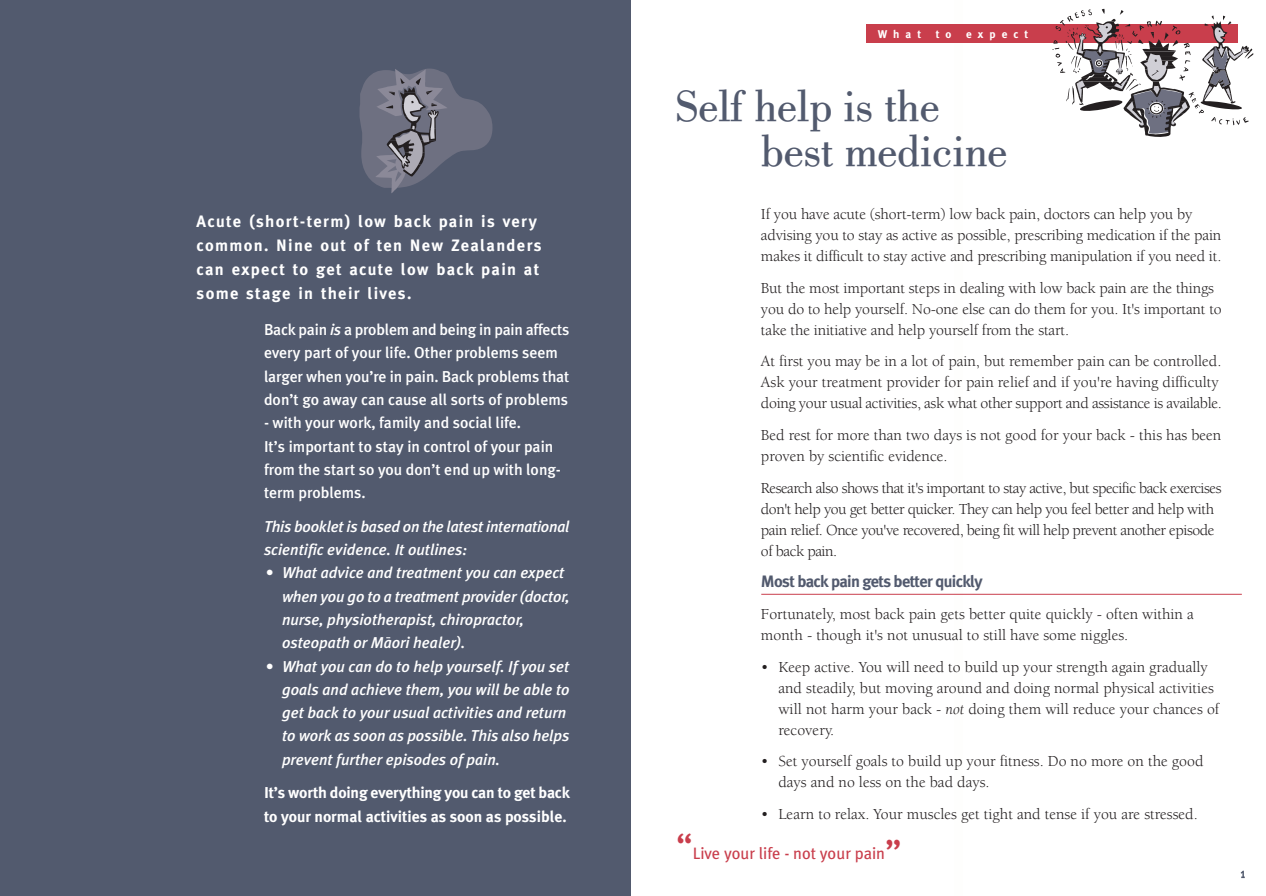
<style>
.page{position:relative;width:1266px;height:896px;background:#fff}
.page>*{position:absolute;margin:0;border:0;box-sizing:border-box;transform-origin:0 0}
.t1{font:45px/45px "Acc Bodoni";color:#525a6e}
.t2{font:700 16.5px/23.9px "Meta Plus";letter-spacing:.08em;color:#fff}
.t3{font:700 16.5px "Meta Plus";letter-spacing:-.04em;color:#525a6e}
.t4{font:16.5px "Meta Plus";color:#c93e4c}
.t5{font:15.75px/21px "Berkeley";letter-spacing:-.01em;color:#231f20}
.t6{font:italic 500 15.75px/23.2px "Meta Plus";color:#fff}
.t7{font:500 15.75px/23.2px "Meta Plus";color:#fff}
.t8{font:15.75px/21px "Berkeley";letter-spacing:-.03em;color:#231f20}
.t9{font:700 15.75px/23.2px "Meta Plus";color:#fff}
.t10{font:700 11.25px "Meta Plus";letter-spacing:.535em;color:#fff}
.s1{font-style:italic}
.s2{font-size:36px}
</style>
<div class="page">
<div style="left:0;top:0;width:631px;height:896px;background:#525a6e"></div>
<hr style="left:761px;top:594px;width:481px;height:1px;background:#c93e4c">
<div style="left:866px;top:25px;width:372px;height:18px;background:#c93e4c"></div>
<svg style="left:360px;top:69px;width:132px;height:124px"></svg>
<svg style="left:1241px;top:870px;width:4px;height:8px"></svg>
<svg style="left:1053px;top:9px;width:201px;height:128px"></svg>
<p class="t2" style="left:197px;top:210px;width:346px">Acute (short-term) low back pain is very common. Nine out of ten New Zealanders can expect to get acute low back pain at some stage in their lives.</p>
<p class="t7" style="left:264px;top:319px;width:307px">Back pain <span class="s1">is</span> a problem and being in pain affects every part of your life. Other problems seem larger when you’re in pain. Back problems that don’t go away can cause all sorts of problems</p>
<p class="t7" style="left:264px;top:412px;width:299px">- with your work, family and social life.<br>It’s important to stay in control of your pain from the start so you don’t end up with long&shy;term problems.</p>
<p class="t6" style="left:264px;top:516px;width:307px">This booklet is based on the latest international scientific evidence. It outlines:</p>
<p class="t6" style="left:282px;top:562px;width:289px;text-indent:-17px">• What advice and treatment you can expect when you go to a treatment provider (doctor, nurse, physiotherapist, chiropractor, osteopath or Maori healer).</p>
<p class="t6" style="left:282px;top:655px;width:289px;text-indent:-17px">• What you can do to help yourself. If you set goals and achieve them, you will be able to get back to your usual activities and return to work as soon as possible. This also helps prevent further episodes of pain.</p>
<p class="t9" style="left:264px;top:782px;width:307px">It’s worth doing everything you can to get back to your normal activities as soon as possible.</p>
<p class="t10" style="left:878px;top:29px;width:45px">What</p>
<p class="t10" style="left:936px;top:29px;width:17px">t o</p>
<p class="t10" style="left:966px;top:29px;width:64px">expect</p>
<h1 class="t1" style="left:761px;top:88px;width:248px;text-indent:-85px">Self help is the best medicine</h1>
<p class="t5" style="left:761px;top:205px;width:462px">If you have acute (short-term) low back pain, doctors can help you by advising you to stay as active as possible, prescribing medication if the pain makes it difficult to stay active and prescribing manipulation if you need it.</p>
<p class="t5" style="left:761px;top:279px;width:462px">But the most important steps in dealing with low back pain are the things you do to help yourself. No-one else can do them for you. It's important to take the initiative and help yourself from the start.</p>
<p class="t5" style="left:761px;top:352px;width:463px">At first you may be in a lot of pain, but remember pain can be controlled.<br>Ask your treatment provider for pain relief and if you're having difficulty doing your usual activities, ask what other support and assistance is available.</p>
<p class="t5" style="left:761px;top:426px;width:462px">Bed rest for more than two days is not good for your back - this has been proven by scientific evidence.</p>
<p class="t8" style="left:761px;top:478px;width:462px">Research also shows that it's important to stay active, but specific back exercises don't help you get better quicker. They can help you feel better and help with pain relief. Once you've recovered, being fit will help prevent another episode of back pain.</p>
<p class="t3" style="left:761px;top:575px;width:223px">Most back pain gets better quickly</p>
<p class="t5" style="left:761px;top:605px;width:434px">Fortunately, most back pain gets better quite quickly - often within a month - though it's not unusual to still have some niggles.</p>
<p class="t5" style="left:778px;top:657px;width:442px;text-indent:-17px">• Keep active. You will need to build up your strength again gradually and steadily, but moving around and doing normal physical activities will not harm your back - <span class="s1">not</span> doing them will reduce your chances of recovery.</p>
<p class="t5" style="left:778px;top:752px;width:426px;text-indent:-17px">• Set yourself goals to build up your fitness. Do no more on the good days and no less on the bad days.</p>
<p class="t5" style="left:761px;top:805px;width:438px">• Learn to relax. Your muscles get tight and tense if you are stressed.</p>
<p class="t4" style="left:676px;top:846px;width:227px"><span class="s2">“</span>Live your life - not your pain<span class="s2">”</span></p>
</div>
